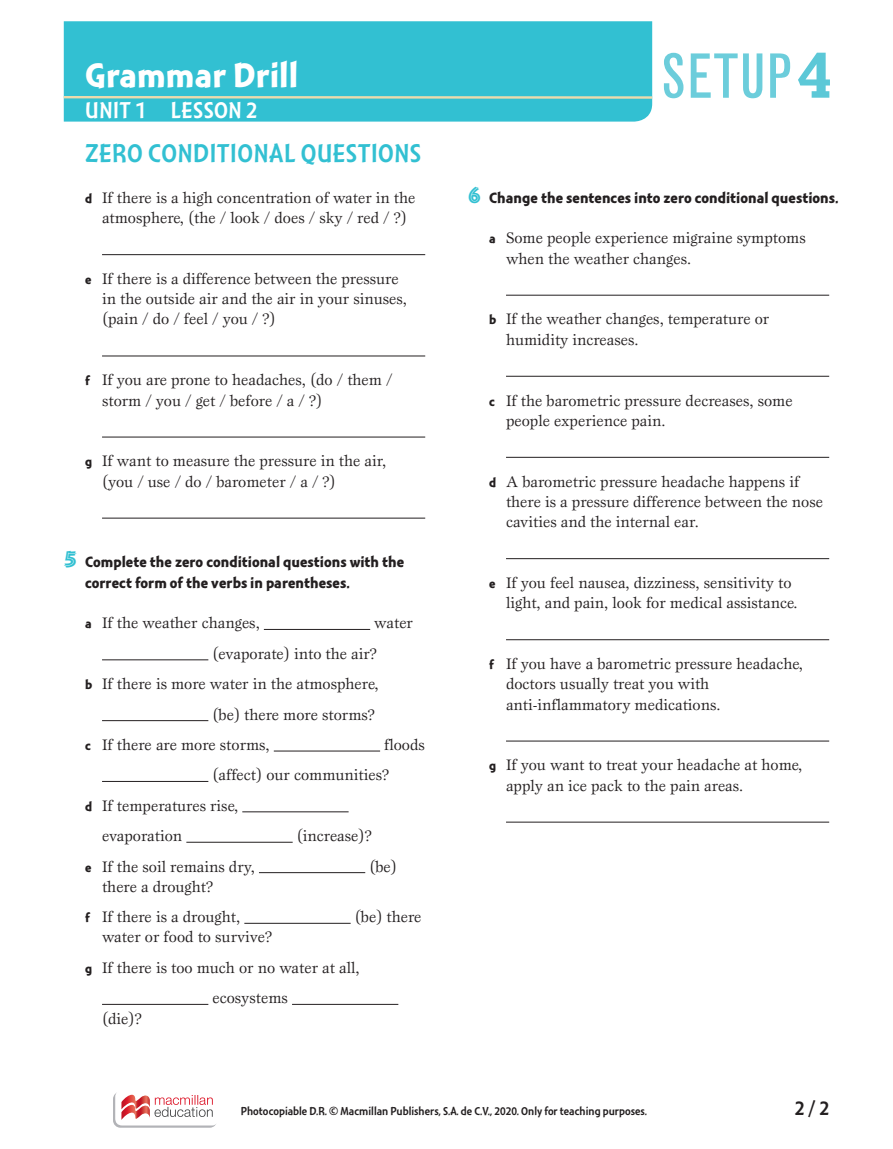
<style>
.page{position:relative;width:893px;height:1149px;background:#fff}
.page>*{position:absolute;margin:0;border:0;box-sizing:border-box;transform-origin:0 0}
.t1{font:condensed 60.15px "Grotesque MT Std";color:#5cc8d7;scale:.95 1}
.t2{font:36px "Montara Bold Gothic";color:#fff}
.t3{font:27px "Montara Gothic";letter-spacing:.02em;color:#32c0d2}
.t4{font:24px "Montara Gothic";letter-spacing:.02em;color:#fff}
.t5{font:21px "Montara Gothic";color:#231f20}
.t6{font:15.75px/20.2px "Esprit Std";color:#231f20}
.t7{font:15.75px/20.2px "Montara Bold Gothic";color:#231f20}
.t8{font:12px "Montara Gothic";color:#231f20}
.s1{font-family:"Rockwell";font-weight:700;font-stretch:normal;font-size:65.1px}
.s2{font-family:"Montara Bold Gothic";font-size:13.5px}
.s3{font-family:"Montara Bold Initials";font-size:24px;color:#32c0d2}
</style>
<div class="page">
<svg style="left:113px;top:1091px;width:104px;height:36px"></svg>
<div style="left:115px;top:1089px;width:104px;height:36px;background:#fff;border-radius:7px"></div>
<svg style="left:121px;top:1094px;width:92px;height:26px"></svg>
<div style="left:64px;top:21px;width:588px;height:100px;background:#32c0d2"></div>
<hr style="left:64px;top:96px;width:588px;height:3px;background:#ebdbad">
<hr style="left:102px;top:254px;width:323px;height:1px;background:#231f20">
<hr style="left:102px;top:355px;width:323px;height:1px;background:#231f20">
<hr style="left:102px;top:436px;width:323px;height:1px;background:#231f20">
<hr style="left:102px;top:517px;width:323px;height:1px;background:#231f20">
<hr style="left:264px;top:629px;width:106px;height:1px;background:#231f20">
<hr style="left:102px;top:659px;width:106px;height:1px;background:#231f20">
<hr style="left:102px;top:720px;width:106px;height:1px;background:#231f20">
<hr style="left:274px;top:750px;width:106px;height:1px;background:#231f20">
<hr style="left:102px;top:780px;width:106px;height:1px;background:#231f20">
<hr style="left:242px;top:811px;width:107px;height:1px;background:#231f20">
<hr style="left:186px;top:841px;width:107px;height:1px;background:#231f20">
<hr style="left:259px;top:872px;width:106px;height:1px;background:#231f20">
<hr style="left:244px;top:922px;width:107px;height:1px;background:#231f20">
<hr style="left:102px;top:1003px;width:106px;height:1px;background:#231f20">
<hr style="left:292px;top:1003px;width:106px;height:1px;background:#231f20">
<hr style="left:506px;top:295px;width:323px;height:1px;background:#231f20">
<hr style="left:506px;top:376px;width:323px;height:1px;background:#231f20">
<hr style="left:506px;top:457px;width:323px;height:1px;background:#231f20">
<hr style="left:506px;top:558px;width:323px;height:1px;background:#231f20">
<hr style="left:506px;top:639px;width:323px;height:1px;background:#231f20">
<hr style="left:506px;top:740px;width:323px;height:1px;background:#231f20">
<hr style="left:506px;top:821px;width:323px;height:1px;background:#231f20">
<h2 class="t2" style="left:85px;top:55px;width:215px">Grammar Drill</h2>
<h1 class="t1" style="left:662px;top:41px;width:181px">SETUP<span class="s1">4</span></h1>
<h3 class="t4" style="left:85px;top:97px;width:174px">UNIT 1 LESSON 2</h3>
<h3 class="t3" style="left:85px;top:139px;width:338px">ZERO CONDITIONAL QUESTIONS</h3>
<p class="t6" style="left:85px;top:187px;width:332px;text-align:center"><span class="s2">d</span> If there is a high concentration of water in the atmosphere, (the / look / does / sky / red / ?)</p>
<p class="t6" style="left:102px;top:268px;width:306px;text-indent:-17px"><span class="s2">e</span> If there is a difference between the pressure in the outside air and the air in your sinuses, (pain / do / feel / you / ?)</p>
<p class="t6" style="left:102px;top:369px;width:292px;text-indent:-17px"><span class="s2">f</span> If you are prone to headaches, (do / them / storm / you / get / before / a / ?)</p>
<p class="t6" style="left:102px;top:450px;width:286px;text-indent:-17px"><span class="s2">g</span> If want to measure the pressure in the air, (you / use / do / barometer / a / ?)</p>
<p class="t7" style="left:85px;top:552px;width:321px;text-indent:-21px"><span class="s3">5</span> Complete the zero conditional questions with the correct form of the verbs in parentheses.</p>
<p class="t6" style="left:85px;top:612px;width:176px"><span class="s2">a</span> If the weather changes,</p>
<p class="t6" style="left:374px;top:612px;width:40px">water</p>
<p class="t6" style="left:212px;top:643px;width:166px">(evaporate) into the air?</p>
<p class="t6" style="left:85px;top:673px;width:295px"><span class="s2">b</span> If there is more water in the atmosphere,</p>
<p class="t6" style="left:212px;top:703px;width:164px">(be) there more storms?</p>
<p class="t6" style="left:85px;top:734px;width:186px"><span class="s2">c</span> If there are more storms,</p>
<p class="t6" style="left:384px;top:734px;width:42px">floods</p>
<p class="t6" style="left:212px;top:764px;width:178px">(affect) our communities?</p>
<p class="t6" style="left:85px;top:794px;width:155px"><span class="s2">d</span> If temperatures rise,</p>
<p class="t6" style="left:102px;top:825px;width:82px">evaporation</p>
<p class="t6" style="left:297px;top:825px;width:76px">(increase)?</p>
<p class="t6" style="left:85px;top:855px;width:171px"><span class="s2">e</span> If the soil remains dry,</p>
<p class="t6" style="left:369px;top:855px;width:29px">(be)</p>
<p class="t6" style="left:85px;top:870px;width:157px;line-height:30.3px;text-indent:17px">there a drought?<br><span class="s2">f</span> If there is a drought,</p>
<p class="t6" style="left:355px;top:906px;width:68px">(be) there</p>
<p class="t6" style="left:102px;top:926px;width:172px">water or food to survive?</p>
<p class="t6" style="left:85px;top:956px;width:276px"><span class="s2">g</span> If there is too much or no water at all,</p>
<p class="t6" style="left:212px;top:987px;width:77px">ecosystems</p>
<p class="t6" style="left:102px;top:1007px;width:41px">(die)?</p>
<p class="t7" style="left:468px;top:187px;width:372px"><span class="s3">6</span> Change the sentences into zero conditional questions.</p>
<p class="t6" style="left:506px;top:228px;width:301px;text-indent:-17px"><span class="s2">a</span> Some people experience migraine symptoms when the weather changes.</p>
<p class="t6" style="left:506px;top:309px;width:265px;text-indent:-17px"><span class="s2">b</span> If the weather changes, temperature or humidity increases.</p>
<p class="t6" style="left:506px;top:390px;width:288px;text-indent:-17px"><span class="s2">c</span> If the barometric pressure decreases, some people experience pain.</p>
<p class="t6" style="left:506px;top:471px;width:318px;text-indent:-17px"><span class="s2">d</span> A barometric pressure headache happens if there is a pressure difference between the nose cavities and the internal ear.</p>
<p class="t6" style="left:506px;top:572px;width:293px;text-indent:-17px"><span class="s2">e</span> If you feel nausea, dizziness, sensitivity to light, and pain, look for medical assistance.</p>
<p class="t6" style="left:506px;top:653px;width:298px;text-indent:-17px"><span class="s2">f</span> If you have a barometric pressure headache, doctors usually treat you with anti-inflammatory medications.</p>
<p class="t6" style="left:506px;top:754px;width:298px;text-indent:-17px"><span class="s2">g</span> If you want to treat your headache at home, apply an ice pack to the pain areas.</p>
<p class="t8" style="left:241px;top:1103px;width:408px">Photocopiable D.R. © Macmillan Publishers, S.A. de C.V., 2020. Only for teaching purposes.</p>
<h3 class="t5" style="left:795px;top:1096px;width:36px">2 / 2</h3>
</div>
